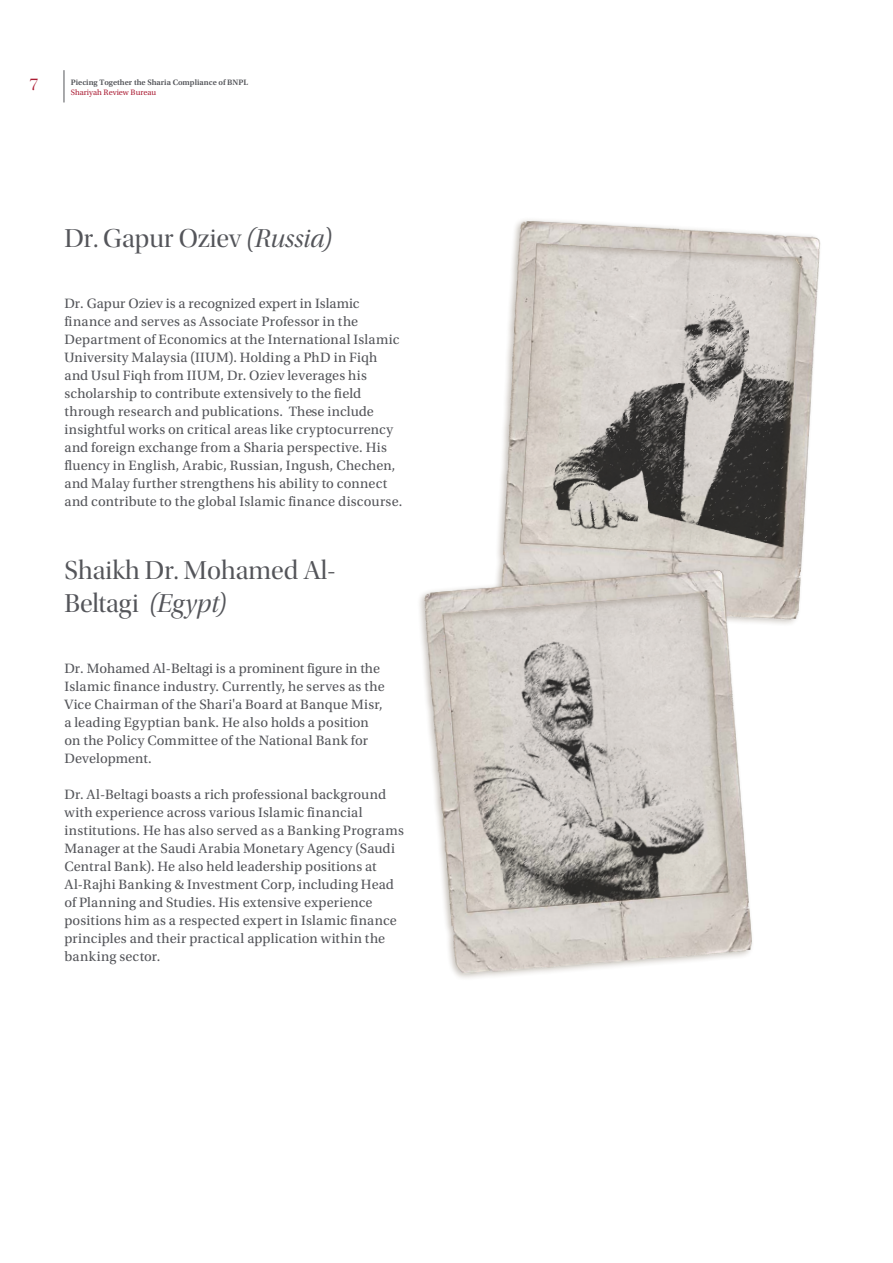
<style>
.page{position:relative;width:893px;height:1263px;background:#fff}
.page>*{position:absolute;margin:0;border:0;box-sizing:border-box;transform-origin:0 0}
.Body_text_Utopia{font:27px/32.4px "Utopia Std Disp";color:#54555a}
.t1{font:18px "Utopia Std Disp";color:#ab1d34}
.Body_text_Utopia-2{font:14.25px/18px "Utopia Std";letter-spacing:.01em;color:#54555a}
.t2{font:600 8.25px "Utopia Std";color:#54555a}
.t3{font:8.25px "Utopia Std";color:#ab1d34}
.s1{font-family:"Utopia Std Disp It"}
</style>
<div class="page">
<hr style="left:64px;top:70px;width:1px;height:32px;background:#54555a">
<img style="left:500px;top:219px;width:321px;height:405px">
<img style="left:515px;top:236px;width:295px;height:332px">
<img style="left:419px;top:512px;width:351px;height:466px">
<img style="left:438px;top:587px;width:301px;height:336px">
<p class="t1" style="left:29px;top:75px;width:10px">7</p>
<p class="t2" style="left:71px;top:77px;width:179px">Piecing Together the Sharia Compliance of BNPL</p>
<p class="t3" style="left:71px;top:88px;width:87px">Shariyah Review Bureau</p>
<p class="Body_text_Utopia" style="left:64px;top:223px;width:269px">Dr. Gapur Oziev <span class="s1">(Russia)</span></p>
<p class="Body_text_Utopia-2" style="left:64px;top:295px;width:339px">Dr. Gapur Oziev is a recognized expert in Islamic finance and serves as Associate Professor in the Department of Economics at the International Islamic University Malaysia (IIUM). Holding a PhD in Fiqh and Usul Fiqh from IIUM, Dr. Oziev leverages his scholarship to contribute extensively to the field through research and publications. These include insightful works on critical areas like cryptocurrency and foreign exchange from a Sharia perspective. His fluency in English, Arabic, Russian, Ingush, Chechen, and Malay further strengthens his ability to connect and contribute to the global Islamic finance discourse.</p>
<p class="Body_text_Utopia" style="left:64px;top:555px;width:272px">Shaikh Dr. Mohamed Al-<br>Beltagi <span class="s1">(Egypt)</span></p>
<p class="Body_text_Utopia-2" style="left:64px;top:659px;width:322px">Dr. Mohamed Al-Beltagi is a prominent figure in the Islamic finance industry. Currently, he serves as the Vice Chairman of the Shari'a Board at Banque Misr, a leading Egyptian bank. He also holds a position on the Policy Committee of the National Bank for Development.</p>
<p class="Body_text_Utopia-2" style="left:64px;top:785px;width:341px">Dr. Al-Beltagi boasts a rich professional background with experience across various Islamic financial institutions. He has also served as a Banking Programs Manager at the Saudi Arabia Monetary Agency (Saudi Central Bank). He also held leadership positions at Al-Rajhi Banking &amp; Investment Corp, including Head of Planning and Studies. His extensive experience positions him as a respected expert in Islamic finance principles and their practical application within the banking sector.</p>
</div>
